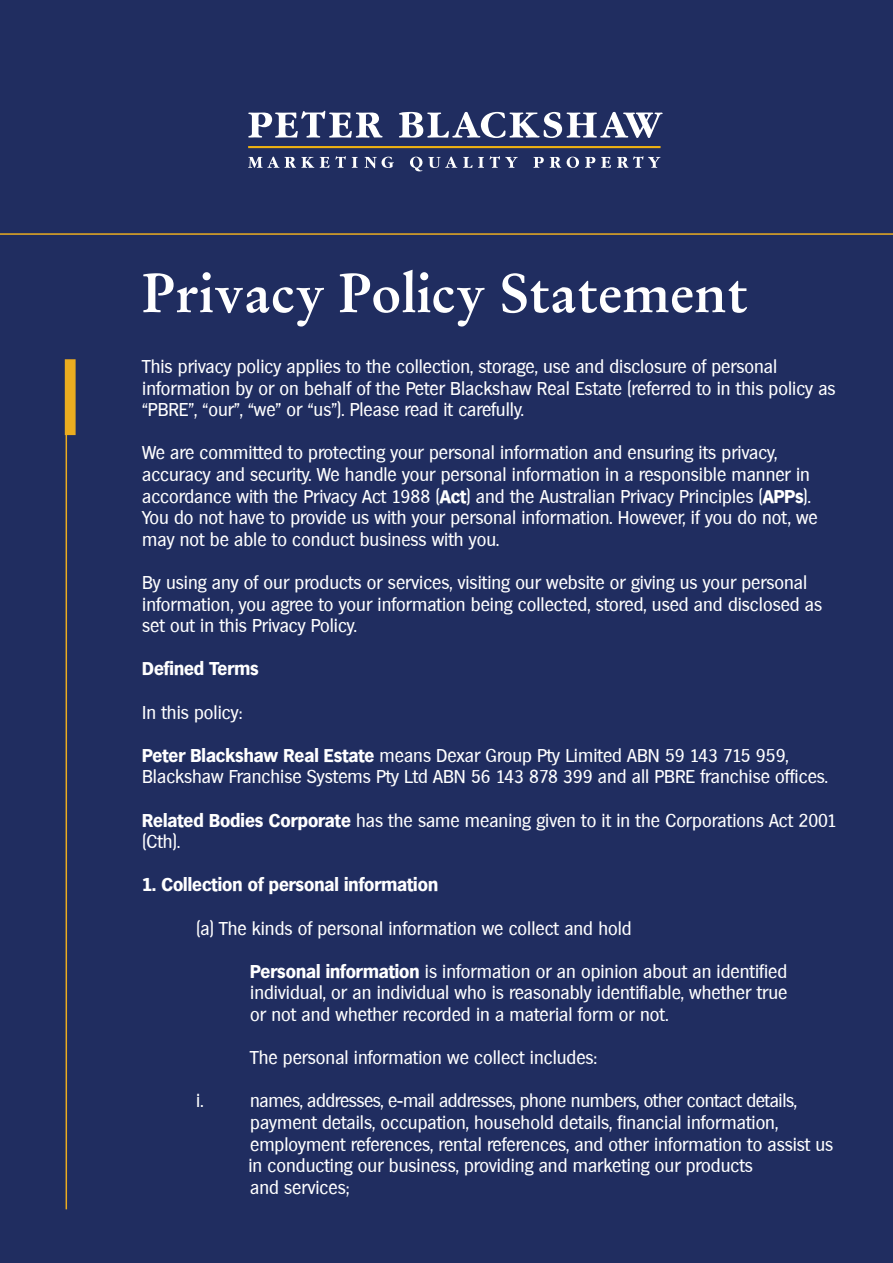
<style>
.page{position:relative;width:893px;height:1263px;background:#202d60}
.page>*{position:absolute;margin:0;border:0;box-sizing:border-box;transform-origin:0 0}
.t1{font:700 54px "Stempel Garamond LT";color:#fff}
.t2{font:18px/21.6px "Hamburg TS";color:#fff}
.t3{font:700 18px "Hamburg TS";color:#fff}
.s1{font-weight:700}
</style>
<div class="page">
<svg style="left:248px;top:157px;width:66px;height:11px"></svg>
<svg style="left:320px;top:157px;width:9px;height:11px"></svg>
<svg style="left:335px;top:156px;width:11px;height:12px"></svg>
<svg style="left:352px;top:157px;width:6px;height:11px"></svg>
<svg style="left:364px;top:157px;width:30px;height:11px"></svg>
<svg style="left:410px;top:157px;width:12px;height:14px"></svg>
<svg style="left:428px;top:157px;width:29px;height:11px"></svg>
<svg style="left:463px;top:157px;width:9px;height:11px"></svg>
<svg style="left:478px;top:157px;width:6px;height:11px"></svg>
<svg style="left:490px;top:156px;width:28px;height:12px"></svg>
<svg style="left:533px;top:157px;width:11px;height:11px"></svg>
<svg style="left:550px;top:157px;width:11px;height:11px"></svg>
<svg style="left:567px;top:157px;width:12px;height:11px"></svg>
<svg style="left:585px;top:157px;width:10px;height:11px"></svg>
<svg style="left:601px;top:157px;width:10px;height:11px"></svg>
<svg style="left:617px;top:156px;width:43px;height:12px"></svg>
<hr style="left:248px;top:146px;width:413px;height:2px;background:#eeb111">
<svg style="left:248px;top:111px;width:135px;height:27px"></svg>
<svg style="left:399px;top:112px;width:264px;height:26px"></svg>
<hr style="left:66px;top:428px;width:1px;height:781px;background:#ebac20">
<div style="left:65px;top:359px;width:11px;height:76px;background:#ebac20;border:2px solid #ebac20"></div>
<hr style="left:0;top:233px;width:893px;height:2px;background:#ebac20">
<h1 class="t1" style="left:142px;top:260px;width:608px">Privacy Policy Statement</h1>
<p class="t2" style="left:142px;top:356px;width:695px">This privacy policy applies to the collection, storage, use and disclosure of personal information by or on behalf of the Peter Blackshaw Real Estate (referred to in this policy as “PBRE”, “our”, “we” or “us”). Please read it carefully.</p>
<p class="t2" style="left:142px;top:442px;width:677px">We are committed to protecting your personal information and ensuring its privacy, accuracy and security. We handle your personal information in a responsible manner in accordance with the Privacy Act 1988 (<span class="s1">Act</span>) and the Australian Privacy Principles (<span class="s1">APPs</span>).<br>You do not have to provide us with your personal information. However, if you do not, we may not be able to conduct business with you.</p>
<p class="t2" style="left:142px;top:572px;width:681px">By using any of our products or services, visiting our website or giving us your personal information, you agree to your information being collected, stored, used and disclosed as set out in this Privacy Policy.</p>
<p class="t3" style="left:142px;top:658px;width:118px">Defined Terms</p>
<p class="t2" style="left:142px;top:701px;width:101px">In this policy:</p>
<p class="t2" style="left:142px;top:744px;width:687px"><span class="s1">Peter Blackshaw Real Estate</span> means Dexar Group Pty Limited ABN 59 143 715 959,<br>Blackshaw Franchise Systems Pty Ltd ABN 56 143 878 399 and all PBRE franchise offices.</p>
<p class="t2" style="left:142px;top:809px;width:696px"><span class="s1">Related Bodies Corporate</span> has the same meaning given to it in the Corporations Act 2001 (Cth).</p>
<p class="t3" style="left:142px;top:874px;width:297px">1. Collection of personal information</p>
<p class="t2" style="left:196px;top:917px;width:437px">(a) The kinds of personal information we collect and hold</p>
<p class="t2" style="left:250px;top:960px;width:539px;text-align:justify"><span class="s1">Personal information</span> is information or an opinion about an identified individual, or an individual who is reasonably identifiable, whether true or not and whether recorded in a material form or not.</p>
<p class="t2" style="left:250px;top:1047px;width:348px">The personal information we collect includes:</p>
<p class="t2" style="left:196px;top:1090px;width:9px">i.</p>
<p class="t2" style="left:248px;top:1090px;width:586px">names, addresses, e-mail addresses, phone numbers, other contact details, payment details, occupation, household details, financial information, employment references, rental references, and other information to assist us in conducting our business, providing and marketing our products<br>and services;</p>
</div>
